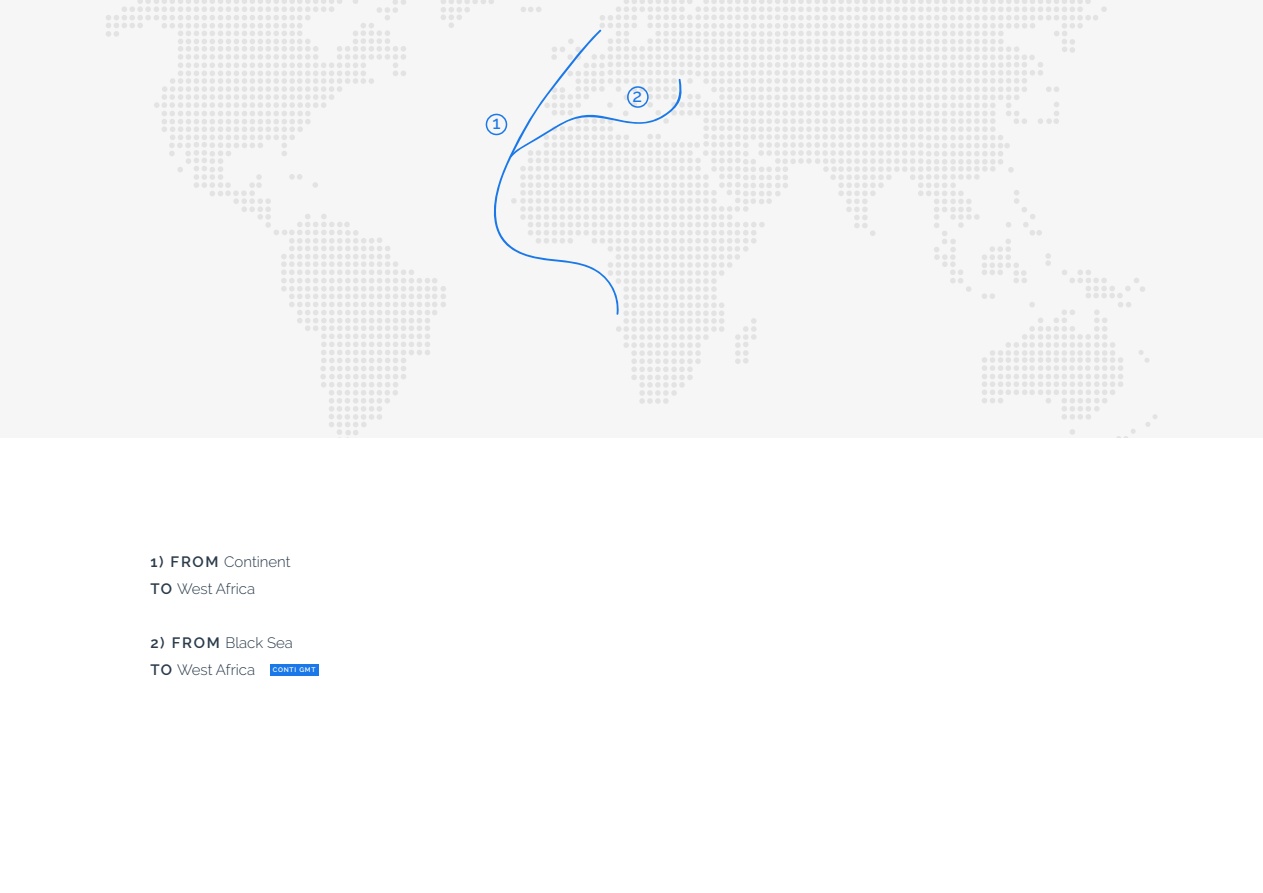
<style>
.page{position:relative;width:1263px;height:893px;background:#fff}
.page>*{position:absolute;margin:0;border:0;box-sizing:border-box;transform-origin:0 0}
.t1{font:500 18px "Raleway";color:#1a78e9}
.t2{font:300 15px/27px "Raleway";color:#2a3b4b}
.t3{font:600 6.6px "Raleway";letter-spacing:.115em;color:#fff}
.s1{font-weight:600}
</style>
<div class="page">
<div style="left:0;top:0;width:1263px;height:437px;background:#f6f6f6"></div>
<svg style="left:106px;top:0;width:1051px;height:437px"></svg>
<div style="left:270px;top:664px;width:48px;height:12px;background:#1a78e9"></div>
<p class="t2" style="left:150px;top:548px;width:142px"><span class="s1">1) FROM</span> Continent<br><span class="s1">TO</span> West Africa</p>
<p class="t2" style="left:150px;top:629px;width:144px"><span class="s1">2) FROM</span> Black Sea<br><span class="s1">TO</span> West Africa</p>
<p class="t3" style="left:273px;top:666px;width:44px">CONTI GMT</p>
<p class="t1" style="left:492px;top:113px;width:10px">1</p>
<p class="t1" style="left:632px;top:85px;width:11px">2</p>
</div>
